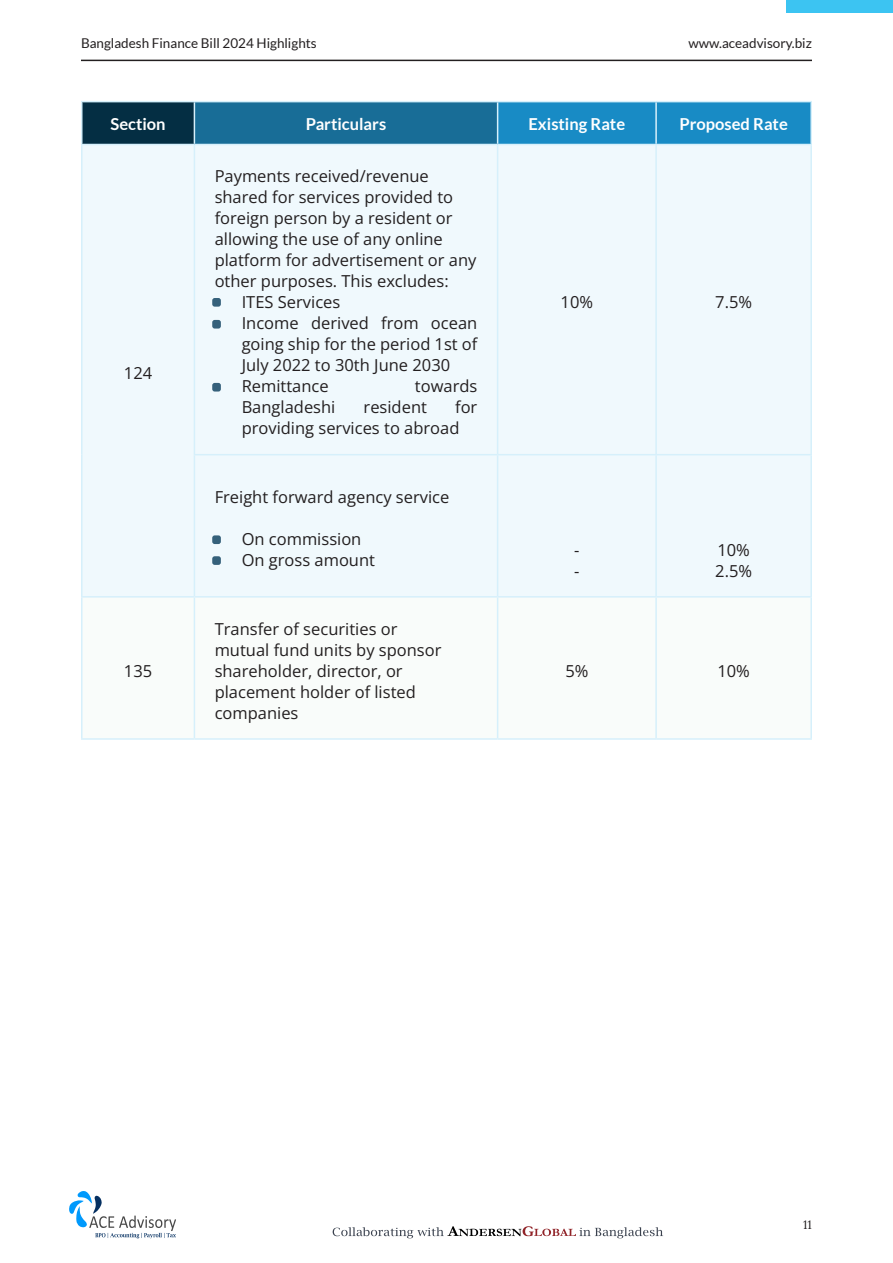
<style>
.page{position:relative;width:893px;height:1263px;background:#fff}
.page>*{position:absolute;margin:0;border:0;box-sizing:border-box;transform-origin:0 0}
.t1{font:16.5px/21px "Open Sans";color:#231f20}
.New_table_heading{font:700 16.5px "Lato";color:#fff}
.t2{font:13.5px "Lato";color:#231f20}
.t3{font:12px "Lora";color:#231f20}
</style>
<div class="page">
<hr style="left:81px;top:60px;width:731px;height:1px;background:#231f20">
<svg style="left:69px;top:1191px;width:107px;height:47px"></svg>
<svg style="left:333px;top:1226px;width:330px;height:12px"></svg>
<div style="left:82px;top:102px;width:112px;height:42px;background:#042e43"></div>
<div style="left:194px;top:102px;width:304px;height:42px;background:#186d97"></div>
<div style="left:498px;top:102px;width:312px;height:42px;background:#188bc5"></div>
<div style="left:82px;top:145px;width:728px;height:451px;background:#f0f9fd"></div>
<svg style="left:82px;top:598px;width:417px;height:140px"></svg>
<hr style="left:81px;top:101px;width:113px;height:1px;background:#d6f0fb">
<hr style="left:81px;top:102px;width:1px;height:42px;background:#d6f0fb">
<hr style="left:194px;top:101px;width:304px;height:1px;background:#d6f0fb">
<hr style="left:194px;top:102px;width:1px;height:42px;background:#d6f0fb">
<hr style="left:81px;top:144px;width:113px;height:1px;background:#d6f0fb">
<hr style="left:194px;top:144px;width:304px;height:1px;background:#d6f0fb">
<hr style="left:498px;top:101px;width:158px;height:1px;background:#d6f0fb">
<hr style="left:497px;top:102px;width:1px;height:42px;background:#d6f0fb">
<hr style="left:498px;top:144px;width:158px;height:1px;background:#d6f0fb">
<hr style="left:656px;top:101px;width:156px;height:1px;background:#d6f0fb">
<hr style="left:655px;top:102px;width:2px;height:42px;background:#d6f0fb">
<hr style="left:810px;top:102px;width:2px;height:42px;background:#d6f0fb">
<hr style="left:656px;top:144px;width:156px;height:1px;background:#d6f0fb">
<hr style="left:655px;top:145px;width:2px;height:309px;background:#d6f0fb">
<hr style="left:810px;top:145px;width:2px;height:309px;background:#d6f0fb">
<hr style="left:655px;top:455px;width:2px;height:141px;background:#d6f0fb">
<hr style="left:810px;top:455px;width:2px;height:141px;background:#d6f0fb">
<hr style="left:655px;top:598px;width:2px;height:140px;background:#d6f0fb">
<hr style="left:810px;top:598px;width:2px;height:140px;background:#d6f0fb">
<hr style="left:497px;top:145px;width:1px;height:309px;background:#d6f0fb">
<hr style="left:497px;top:455px;width:1px;height:141px;background:#d6f0fb">
<hr style="left:497px;top:598px;width:1px;height:140px;background:#d6f0fb">
<hr style="left:81px;top:145px;width:1px;height:310px;background:#d6f0fb">
<hr style="left:194px;top:145px;width:1px;height:309px;background:#d6f0fb">
<hr style="left:81px;top:455px;width:1px;height:141px;background:#d6f0fb">
<hr style="left:194px;top:455px;width:1px;height:141px;background:#d6f0fb">
<hr style="left:81px;top:596px;width:113px;height:2px;background:#d6f0fb">
<hr style="left:81px;top:598px;width:1px;height:140px;background:#d6f0fb">
<hr style="left:194px;top:598px;width:1px;height:140px;background:#d6f0fb">
<hr style="left:81px;top:738px;width:113px;height:2px;background:#d6f0fb">
<hr style="left:194px;top:454px;width:304px;height:1px;background:#d6f0fb">
<hr style="left:498px;top:454px;width:158px;height:1px;background:#d6f0fb">
<hr style="left:194px;top:596px;width:304px;height:2px;background:#d6f0fb">
<hr style="left:498px;top:596px;width:158px;height:2px;background:#d6f0fb">
<hr style="left:194px;top:738px;width:304px;height:2px;background:#d6f0fb">
<hr style="left:498px;top:738px;width:158px;height:2px;background:#d6f0fb">
<hr style="left:656px;top:454px;width:156px;height:1px;background:#d6f0fb">
<hr style="left:656px;top:596px;width:156px;height:2px;background:#d6f0fb">
<hr style="left:656px;top:738px;width:156px;height:2px;background:#d6f0fb">
<div style="left:212px;top:298px;width:9px;height:9px;background:#35617b;border-radius:2px"></div>
<div style="left:212px;top:320px;width:9px;height:9px;background:#35617b;border-radius:2px"></div>
<div style="left:212px;top:383px;width:9px;height:9px;background:#35617b;border-radius:2px"></div>
<div style="left:212px;top:535px;width:9px;height:9px;background:#35617b;border-radius:2px"></div>
<div style="left:212px;top:556px;width:9px;height:9px;background:#35617b;border-radius:2px"></div>
<div style="left:787px;top:0;width:106px;height:13px;background:#3cc4f2"></div>
<p class="t2" style="left:81px;top:36px;width:237px">Bangladesh Finance Bill 2024 Highlights</p>
<p class="t2" style="left:689px;top:36px;width:125px">www.aceadvisory.biz</p>
<p class="New_table_heading" style="left:110px;top:114px;width:57px">Section</p>
<p class="New_table_heading" style="left:306px;top:114px;width:82px">Particulars</p>
<p class="New_table_heading" style="left:528px;top:114px;width:98px">Existing Rate</p>
<p class="New_table_heading" style="left:679px;top:114px;width:110px">Proposed Rate</p>
<p class="t1" style="left:124px;top:363px;width:30px">124</p>
<p class="t1" style="left:124px;top:660px;width:30px">135</p>
<p class="t1" style="left:215px;top:165px;width:263px">Payments received/revenue shared for services provided to foreign person by a resident or allowing the use of any online platform for advertisement or any other purposes. This excludes:</p>
<p class="t1" style="left:215px;top:291px;width:127px">• ITES Services</p>
<p class="t1" style="left:242px;top:312px;width:237px;text-align:justify;text-indent:-27px">• Income derived from ocean going ship for the period 1st of July 2022 to 30th June 2030</p>
<p class="t1" style="left:215px;top:375px;width:116px">• Remittance</p>
<p class="t1" style="left:415px;top:375px;width:64px">towards</p>
<p class="t1" style="left:242px;top:396px;width:95px">Bangladeshi</p>
<p class="t1" style="left:364px;top:396px;width:65px">resident</p>
<p class="t1" style="left:242px;top:396px;width:237px;text-indent:213px">for providing services to abroad</p>
<p class="t1" style="left:215px;top:486px;width:236px">Freight forward agency service</p>
<p class="t1" style="left:215px;top:528px;width:148px">• On commission</p>
<p class="t1" style="left:215px;top:549px;width:162px">• On gross amount</p>
<p class="t1" style="left:215px;top:618px;width:228px">Transfer of securities or mutual fund units by sponsor shareholder, director, or placement holder of listed companies</p>
<p class="t1" style="left:561px;top:291px;width:34px">10%</p>
<p class="t1" style="left:715px;top:291px;width:38px">7.5%</p>
<p class="t1" style="left:574px;top:539px;width:7px">-</p>
<p class="t1" style="left:574px;top:560px;width:7px">-</p>
<p class="t1" style="left:717px;top:539px;width:34px">10%</p>
<p class="t1" style="left:715px;top:560px;width:38px">2.5%</p>
<p class="t1" style="left:565px;top:660px;width:25px">5%</p>
<p class="t1" style="left:717px;top:660px;width:34px">10%</p>
<p class="t3" style="left:803px;top:1216px;width:10px">11</p>
</div>
